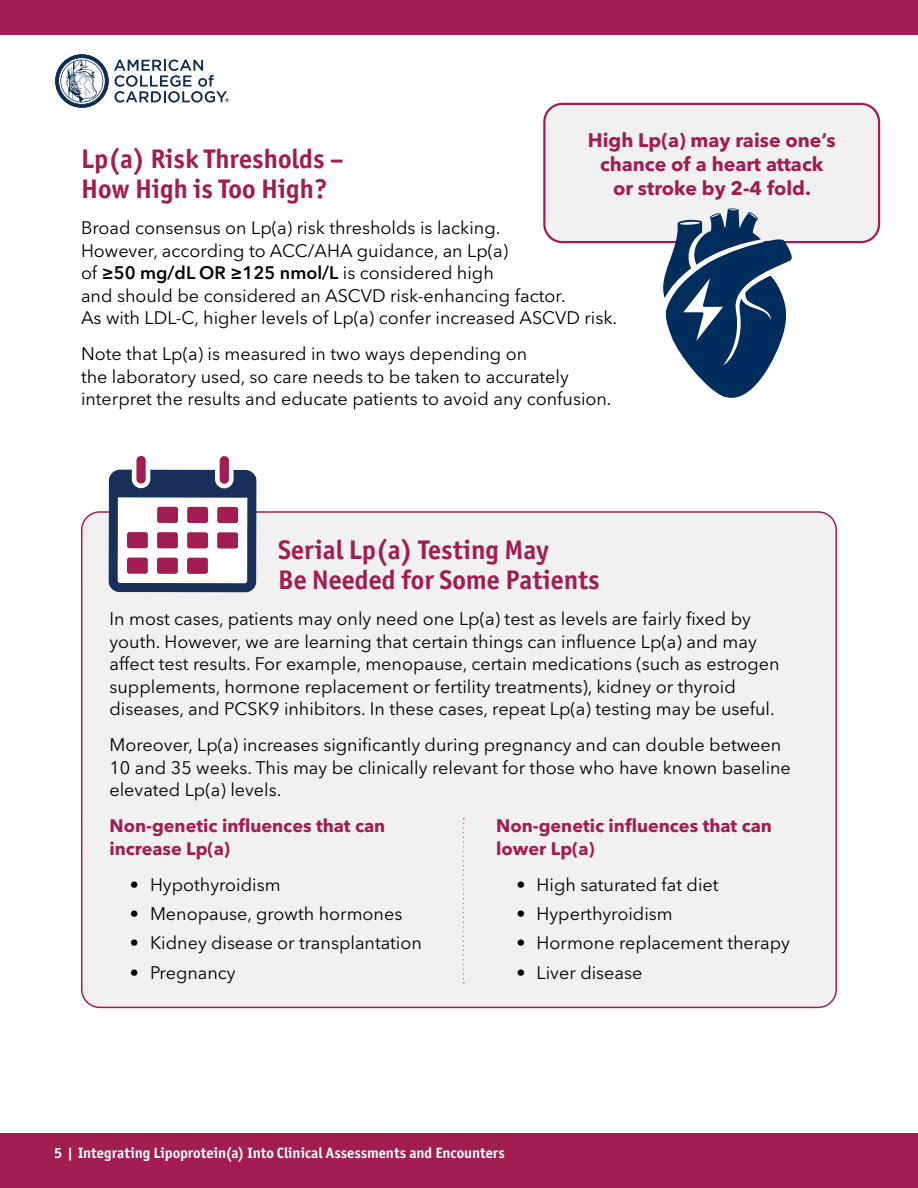
<style>
.page{position:relative;width:918px;height:1188px;background:#fff}
.page>*{position:absolute;margin:0;border:0;box-sizing:border-box;transform-origin:0 0}
.t1{font:700 27px/30px "Officina Sans ITC Pro";color:#a21d51}
.t2{font:700 19.5px/24px "Avenir Next World";color:#a21d51;text-align:center}
.t3{font:18px/22.5px "Avenir Next World";color:#000}
.t4{font:700 18px/22.5px "Avenir Next World";color:#a21d51}
.t5{font:700 15px "Officina Sans ITC Pro";color:#fff}
.s1{font-weight:600}
</style>
<div class="page">
<div style="left:0;top:0;width:918px;height:35px;background:#a21d51"></div>
<svg style="left:55px;top:54px;width:174px;height:54px"></svg>
<div style="left:0;top:1133px;width:918px;height:55px;background:#a21d51"></div>
<div style="left:82px;top:512px;width:754px;height:495px;background:#f1f1f2;border-radius:18px"></div>
<svg style="left:108px;top:470px;width:149px;height:123px"></svg>
<div style="left:157px;top:507px;width:21px;height:16px;background:#a21d51;border-radius:2px"></div>
<div style="left:187px;top:507px;width:21px;height:16px;background:#a21d51;border-radius:2px"></div>
<div style="left:217px;top:507px;width:21px;height:16px;background:#a21d51;border-radius:2px"></div>
<div style="left:157px;top:532px;width:21px;height:16px;background:#a21d51;border-radius:2px"></div>
<div style="left:127px;top:532px;width:21px;height:16px;background:#a21d51;border-radius:2px"></div>
<div style="left:187px;top:532px;width:21px;height:16px;background:#a21d51;border-radius:2px"></div>
<div style="left:217px;top:532px;width:21px;height:17px;background:#a21d51;border-radius:2px"></div>
<div style="left:157px;top:558px;width:21px;height:16px;background:#a21d51;border-radius:2px"></div>
<div style="left:127px;top:558px;width:21px;height:16px;background:#a21d51;border-radius:2px"></div>
<div style="left:187px;top:558px;width:21px;height:16px;background:#a21d51;border-radius:2px"></div>
<div style="left:136px;top:456px;width:10px;height:28px;background:#a21d51;border-radius:5px"></div>
<div style="left:220px;top:456px;width:9px;height:28px;background:#a21d51;border-radius:5px"></div>
<div style="left:544px;top:104px;width:335px;height:138px;background:#f1f1f2;border-radius:18px"></div>
<div style="left:543px;top:103px;width:337px;height:140px;border:2px solid #a21d51;border-radius:18px"></div>
<svg style="left:661px;top:208px;width:131px;height:190px"></svg>
<svg style="left:463px;top:818px;width:1px;height:166px"></svg>
<p class="t2" style="left:588px;top:128px;width:249px">High Lp(a) may raise one’s chance of a heart attack or stroke by 2-4 fold.</p>
<h1 class="t1" style="left:81px;top:144px;width:264px">Lp(a) Risk Thresholds –<br>How High is Too High?</h1>
<p class="t3" style="left:81px;top:217px;width:538px">Broad consensus on Lp(a) risk thresholds is lacking.<br>However, according to ACC/AHA guidance, an Lp(a)<br>of <span class="s1">≥50 mg/dL OR ≥125 nmol/L</span> is considered high<br>and should be considered an ASCVD risk-enhancing factor.<br>As with LDL-C, higher levels of Lp(a) confer increased ASCVD risk.</p>
<p class="t3" style="left:81px;top:343px;width:532px">Note that Lp(a) is measured in two ways depending on<br>the laboratory used, so care needs to be taken to accurately interpret the results and educate patients to avoid any confusion.</p>
<h1 class="t1" style="left:278px;top:535px;width:323px">Serial Lp(a) Testing May<br>Be Needed for Some Patients</h1>
<p class="t3" style="left:110px;top:608px;width:672px">In most cases, patients may only need one Lp(a) test as levels are fairly fixed by youth. However, we are learning that certain things can influence Lp(a) and may affect test results. For example, menopause, certain medications (such as estrogen supplements, hormone replacement or fertility treatments), kidney or thyroid diseases, and PCSK9 inhibitors. In these cases, repeat Lp(a) testing may be useful.</p>
<p class="t3" style="left:110px;top:734px;width:683px">Moreover, Lp(a) increases significantly during pregnancy and can double between<br>10 and 35 weeks. This may be clinically relevant for those who have known baseline elevated Lp(a) levels.</p>
<p class="t4" style="left:110px;top:815px;width:277px">Non-genetic influences that can increase Lp(a)</p>
<p class="t3" style="left:130px;top:873px;width:152px">• Hypothyroidism</p>
<p class="t3" style="left:130px;top:903px;width:274px">• Menopause, growth hormones</p>
<p class="t3" style="left:130px;top:932px;width:294px">• Kidney disease or transplantation</p>
<p class="t3" style="left:130px;top:961px;width:107px">• Pregnancy</p>
<p class="t4" style="left:496px;top:815px;width:277px">Non-genetic influences that can lower Lp(a)</p>
<p class="t3" style="left:516px;top:873px;width:204px">• High saturated fat diet</p>
<p class="t3" style="left:516px;top:903px;width:158px">• Hyperthyroidism</p>
<p class="t3" style="left:516px;top:932px;width:275px">• Hormone replacement therapy</p>
<p class="t3" style="left:516px;top:961px;width:128px">• Liver disease</p>
<p class="t5" style="left:54px;top:1143px;width:452px">5 | Integrating Lipoprotein(a) Into Clinical Assessments and Encounters</p>
</div>
